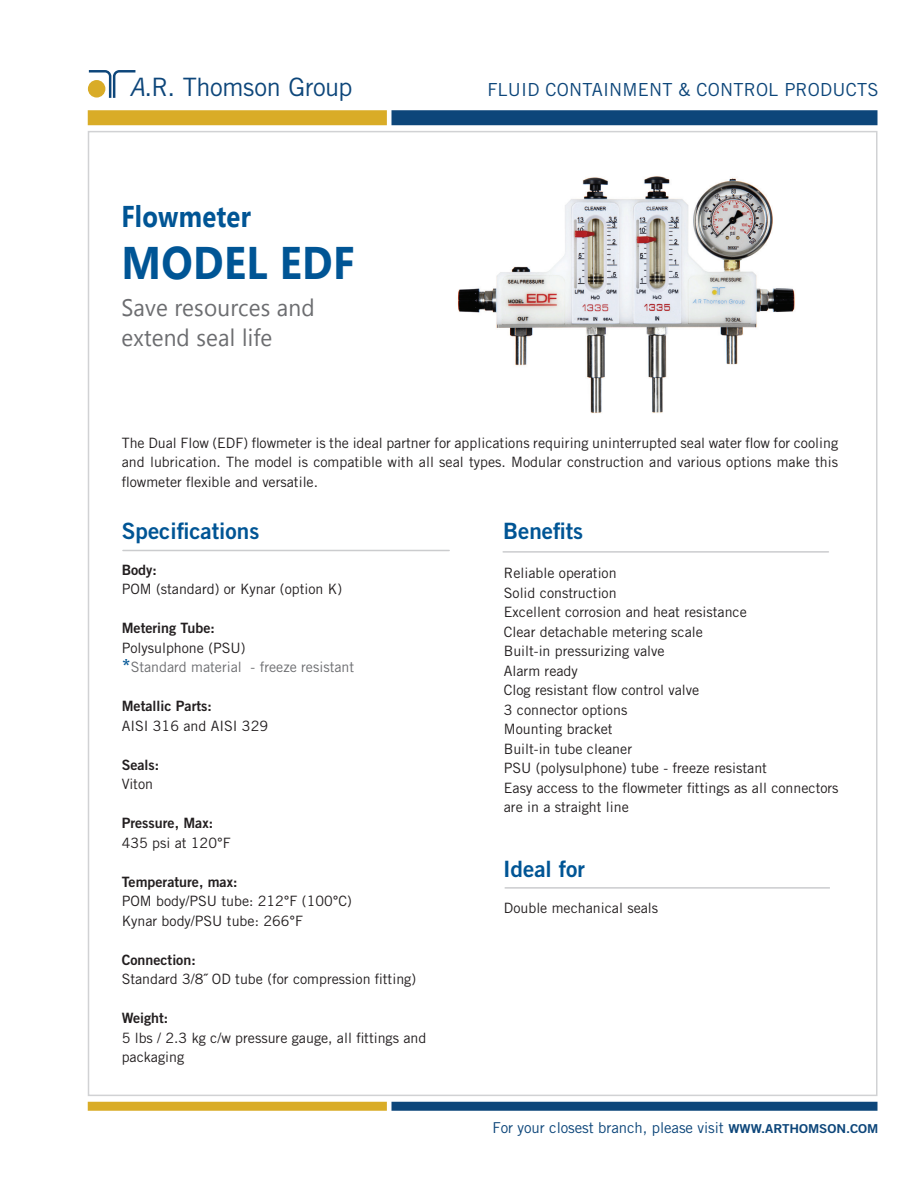
<style>
.page{position:relative;width:918px;height:1188px;background:#fff}
.page>*{position:absolute;margin:0;border:0;box-sizing:border-box;transform-origin:0 0}
.t1{font:700 45.75px "Segoe UI";letter-spacing:.01em;color:#005595;scale:.9 1}
.t2{font:700 30px "Segoe UI";letter-spacing:.01em;color:#005595;scale:.85 1}
.t3{font:25.35px "Trade Gothic";letter-spacing:-.015em;color:#0d467a}
.t4{font:23.85px/30px "Segoe UI";letter-spacing:.01em;color:#6c6d70;scale:.94 1}
.t5{font:22.5px "Trade Gothic Bold Two";color:#005595}
.t6{font:18px "Trade Gothic";letter-spacing:.01em;color:#0d467a}
.t7{font:15px "Trade Gothic";letter-spacing:-.005em;color:#0d467a}
.t8{font:14.25px/19.5px "Trade Gothic";color:#231f20}
.t9{font:14.25px "Trade Gothic Bold Two";color:#231f20}
.t10{font:14.25px/19.5px "Trade Gothic";color:#6c6d70}
.s1{font-style:italic}
.s2{color:#231f20}
.s3{font-family:"Trade Gothic Bold Two";font-size:18px;color:#005595}
.s4{font-family:"Trade Gothic Bold Two"}
.s5{font-family:"Trade Gothic Bold Two";font-size:12.3px}
</style>
<div class="page">
<svg style="left:89px;top:70px;width:47px;height:28px"></svg>
<div style="left:88px;top:1102px;width:299px;height:9px;background:#d9ac27"></div>
<div style="left:392px;top:1102px;width:486px;height:9px;background:#0d467a"></div>
<div style="left:88px;top:110px;width:299px;height:15px;background:#d9ac27"></div>
<div style="left:392px;top:110px;width:486px;height:15px;background:#0d467a"></div>
<img style="left:457px;top:176px;width:338px;height:238px">
<hr style="left:123px;top:550px;width:326px;height:1px;background:#cbccce">
<hr style="left:503px;top:551px;width:325px;height:2px;background:#cbccce">
<hr style="left:505px;top:887px;width:325px;height:2px;background:#cbccce">
<h3 class="t3" style="left:129px;top:72px;width:225px"><span class="s1">A</span>.R. Thomson Group</h3>
<p class="t6" style="left:487px;top:79px;width:393px">FLUID CONTAINMENT &amp; CONTROL PRODUCTS</p>
<h2 class="t2" style="left:121px;top:195px;width:154px">Flowmeter</h2>
<h1 class="t1" style="left:121px;top:230px;width:261px">Model EDF</h1>
<h3 class="t4" style="left:121px;top:292px;width:207px">Save resources and extend seal life</h3>
<p class="t8" style="left:122px;top:433px;width:718px;text-align:justify">The Dual Flow (EDF) flowmeter is the ideal partner for applications requiring uninterrupted seal water flow for cooling and lubrication. The model is compatible with all seal types. Modular construction and various options make this flowmeter flexible and versatile.</p>
<h3 class="t5" style="left:122px;top:517px;width:139px">Specifications</h3>
<p class="t9" style="left:122px;top:561px;width:37px">Body:</p>
<p class="t8" style="left:122px;top:579px;width:222px">POM (standard) or Kynar (option K)</p>
<p class="t9" style="left:122px;top:619px;width:95px">Metering Tube:</p>
<p class="t10" style="left:122px;top:638px;width:234px"><span class="s2">Polysulphone (PSU)<br></span><span class="s3">*</span>Standard material - freeze resistant</p>
<p class="t9" style="left:122px;top:697px;width:92px">Metallic Parts:</p>
<p class="t8" style="left:122px;top:716px;width:148px">AISI 316 and AISI 329</p>
<p class="t9" style="left:122px;top:756px;width:39px">Seals:</p>
<p class="t8" style="left:122px;top:774px;width:33px">Viton</p>
<p class="t9" style="left:122px;top:814px;width:93px">Pressure, Max:</p>
<p class="t8" style="left:122px;top:833px;width:110px">435 psi at 120<span class="s4">°</span>F</p>
<p class="t9" style="left:122px;top:873px;width:117px">Temperature, max:</p>
<p class="t8" style="left:122px;top:891px;width:232px">POM body/PSU tube: 212<span class="s4">°</span>F (100<span class="s4">°</span>C)<br>Kynar body/PSU tube: 266<span class="s4">°</span>F</p>
<p class="t9" style="left:122px;top:951px;width:76px">Connection:</p>
<p class="t8" style="left:122px;top:969px;width:296px">Standard 3/8˝ OD tube (for compression fitting)</p>
<p class="t9" style="left:122px;top:1009px;width:48px">Weight:</p>
<p class="t8" style="left:122px;top:1028px;width:306px">5 lbs / 2.3 kg c/w pressure gauge, all fittings and packaging</p>
<h3 class="t5" style="left:503px;top:517px;width:82px">Benefits</h3>
<p class="t8" style="left:504px;top:563px;width:336px">Reliable operation<br>Solid construction<br>Excellent corrosion and heat resistance<br>Clear detachable metering scale<br>Built-in pressurizing valve<br>Alarm ready<br>Clog resistant flow control valve<br>3 connector options<br>Mounting bracket<br>Built-in tube cleaner<br>PSU (polysulphone) tube - freeze resistant<br>Easy access to the flowmeter fittings as all connectors are in a straight line</p>
<h3 class="t5" style="left:503px;top:855px;width:83px">Ideal for</h3>
<p class="t8" style="left:504px;top:898px;width:156px">Double mechanical seals</p>
<p class="t7" style="left:493px;top:1118px;width:387px">For your closest branch, please visit <span class="s5">WWW.ARTHOMSON.COM</span></p>
</div>
